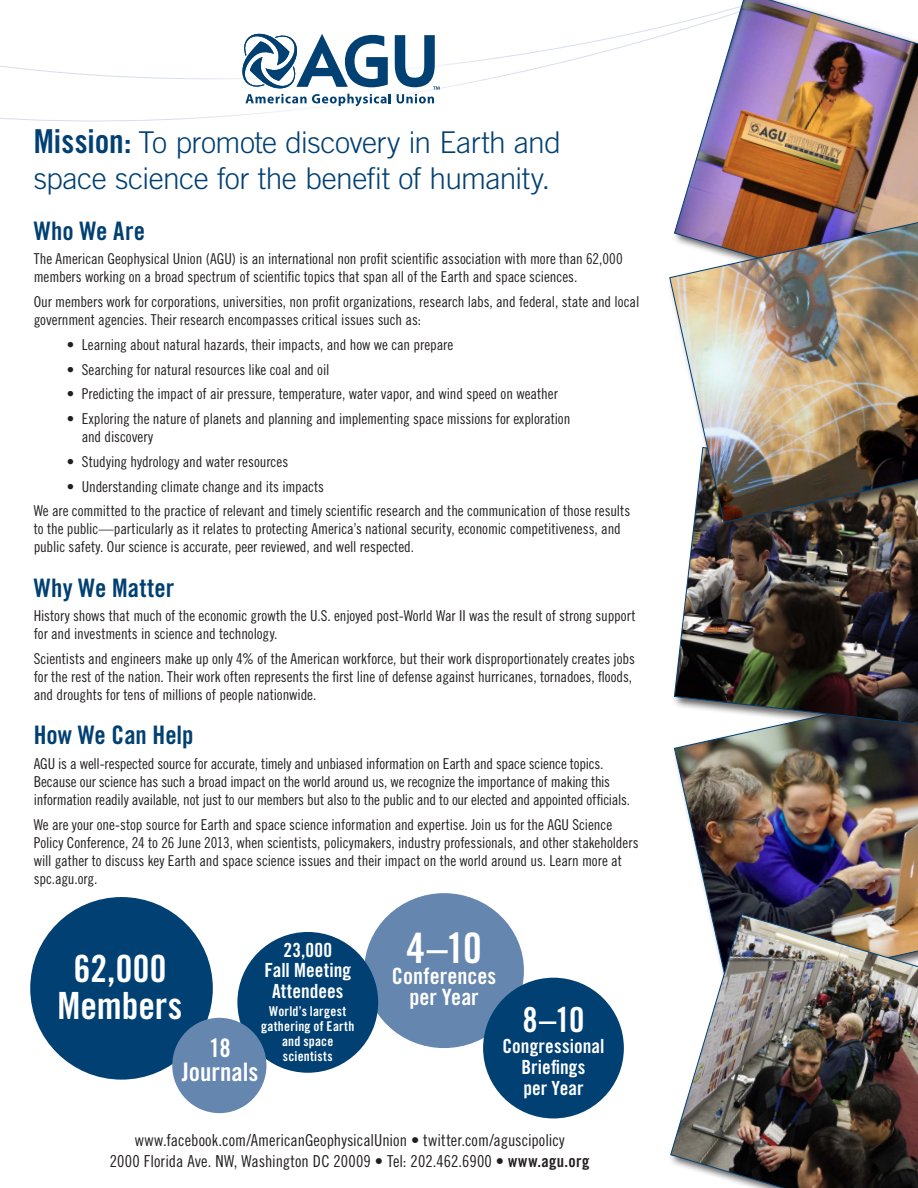
<style>
.page{position:relative;width:918px;height:1188px;background:#fff}
.page>*{position:absolute;margin:0;border:0;box-sizing:border-box;transform-origin:0 0}
.t1{font:42px "Trade Gothic LT Std Bd Cn 20";color:#fff}
.t2{font:37.5px "Trade Gothic LT Std Bd Cn 20";color:#fff}
.t3{font:34.5px "Trade Gothic LT Std Bd Cn 20";color:#fff}
.t4{font:300 30px/36px "Trade Gothic LT Std";letter-spacing:-.015em;color:#004073}
.t5{font:25.5px "Trade Gothic LT Std Bd Cn 20";color:#004073}
.t6{font:25.5px "Trade Gothic LT Std Bd Cn 20";color:#fff}
.t7{font:22.5px "Trade Gothic LT Std Bd Cn 20";color:#fff}
.t8{font:19.5px/21px "Trade Gothic LT Std Bd Cn 20";letter-spacing:.005em;color:#fff;text-align:center}
.t9{font:16.5px "Trade Gothic LT Std Cn 18";color:#231f20}
.t10{font:15px/18px "Trade Gothic LT Std Cn 18";letter-spacing:-.005em;color:#231f20}
.t11{font:13.5px/15px "Trade Gothic LT Std Bd Cn 20";letter-spacing:.02em;color:#fff;text-align:center}
.s1{font-family:"Trade Gothic LT Std Bd Cn 20";font-weight:400;font-size:33px}
.s2{font-family:"Trade Gothic LT Std Bd Cn 20"}
</style>
<div class="page">
<svg style="left:0;top:24px;width:672px;height:98px"></svg>
<img style="left:674px;top:738px;width:244px;height:174px">
<img style="left:674px;top:0;width:244px;height:207px">
<img style="left:670px;top:914px;width:248px;height:274px">
<div style="left:671px;top:445px;width:247px;height:293px;background:#231f20;opacity:.75"></div>
<img style="left:674px;top:534px;width:244px;height:193px">
<div style="left:667px;top:207px;width:251px;height:327px;background:#231f20;opacity:.75"></div>
<img style="left:669px;top:208px;width:249px;height:315px">
<div style="left:144px;top:0;width:393px;height:207px;background:#fff"></div>
<svg style="left:240px;top:33px;width:200px;height:73px"></svg>
<div style="left:30px;top:897px;width:183px;height:183px;background:#004073;border-radius:50%"></div>
<div style="left:364px;top:893px;width:160px;height:155px;background:#6586af;border-radius:50%"></div>
<div style="left:237px;top:932px;width:141px;height:141px;background:#004073;border-radius:50%"></div>
<div style="left:483px;top:978px;width:141px;height:140px;background:#004073;border-radius:50%"></div>
<div style="left:172px;top:1018px;width:94px;height:95px;background:#6586af;border-radius:50%"></div>
<p class="t4" style="left:34px;top:124px;width:529px"><span class="s1">Mission:</span> To promote discovery in Earth and space science for the benefit of humanity.</p>
<p class="t5" style="left:34px;top:215px;width:113px">Who We Are</p>
<p class="t10" style="left:34px;top:250px;width:590px">The American Geophysical Union (AGU) is an international non profit scientific association with more than 62,000 members working on a broad spectrum of scientific topics that span all of the Earth and space sciences.</p>
<p class="t10" style="left:34px;top:293px;width:607px">Our members work for corporations, universities, non profit organizations, research labs, and federal, state and local government agencies. Their research encompasses critical issues such as:</p>
<p class="t10" style="left:67px;top:335px;width:388px">• Learning about natural hazards, their impacts, and how we can prepare</p>
<p class="t10" style="left:67px;top:360px;width:264px">• Searching for natural resources like coal and oil</p>
<p class="t10" style="left:67px;top:385px;width:493px">• Predicting the impact of air pressure, temperature, water vapor, and wind speed on weather</p>
<p class="t10" style="left:82px;top:410px;width:490px;text-indent:-15px">• Exploring the nature of planets and planning and implementing space missions for exploration and discovery</p>
<p class="t10" style="left:67px;top:452px;width:223px">• Studying hydrology and water resources</p>
<p class="t10" style="left:67px;top:477px;width:259px">• Understanding climate change and its impacts</p>
<p class="t10" style="left:34px;top:502px;width:598px">We are committed to the practice of relevant and timely scientific research and the communication of those results to the public—particularly as it relates to protecting America’s national security, economic competitiveness, and public safety. Our science is accurate, peer reviewed, and well respected.</p>
<p class="t5" style="left:34px;top:572px;width:142px">Why We Matter</p>
<p class="t10" style="left:34px;top:607px;width:603px">History shows that much of the economic growth the U.S. enjoyed post-World War II was the result of strong support for and investments in science and technology.</p>
<p class="t10" style="left:34px;top:650px;width:603px">Scientists and engineers make up only 4% of the American workforce, but their work disproportionately creates jobs for the rest of the nation. Their work often represents the first line of defense against hurricanes, tornadoes, floods, and droughts for tens of millions of people nationwide.</p>
<p class="t5" style="left:34px;top:720px;width:161px">How We Can Help</p>
<p class="t10" style="left:34px;top:754px;width:598px">AGU is a well-respected source for accurate, timely and unbiased information on Earth and space science topics.<br>Because our science has such a broad impact on the world around us, we recognize the importance of making this information readily available, not just to our members but also to the public and to our elected and appointed officials.</p>
<p class="t10" style="left:34px;top:815px;width:606px">We are your one-stop source for Earth and space science information and expertise. Join us for the AGU Science Policy Conference, 24 to 26 June 2013, when scientists, policymakers, industry professionals, and other stakeholders will gather to discuss key Earth and space science issues and their impact on the world around us. Learn more at spc.agu.org.</p>
<p class="t8" style="left:283px;top:940px;width:50px">23,000</p>
<p class="t8" style="left:264px;top:959px;width:88px">Fall Meeting<br>Attendees</p>
<p class="t11" style="left:261px;top:1004px;width:95px">World’s largest gathering of Earth and space</p>
<p class="t11" style="left:283px;top:1049px;width:51px">scientists</p>
<p class="t2" style="left:74px;top:946px;width:94px">62,000</p>
<p class="t2" style="left:58px;top:982px;width:127px">Members</p>
<p class="t6" style="left:209px;top:1033px;width:23px">18</p>
<p class="t6" style="left:182px;top:1056px;width:78px">Journals</p>
<p class="t1" style="left:407px;top:923px;width:77px">4–10</p>
<p class="t7" style="left:392px;top:963px;width:106px">Conferences</p>
<p class="t7" style="left:409px;top:984px;width:71px">per Year</p>
<p class="t3" style="left:523px;top:999px;width:63px">8–10</p>
<p class="t8" style="left:503px;top:1036px;width:103px">Congressional<br>Briefings</p>
<p class="t8" style="left:523px;top:1078px;width:62px">per Year</p>
<p class="t9" style="left:135px;top:1131px;width:431px">www.facebook.com/AmericanGeophysicalUnion • twitter.com/aguscipolicy</p>
<p class="t9" style="left:110px;top:1152px;width:481px">2000 Florida Ave. NW, Washington DC 20009 • Tel: 202.462.6900 • <span class="s2">www.agu.org</span></p>
</div>
